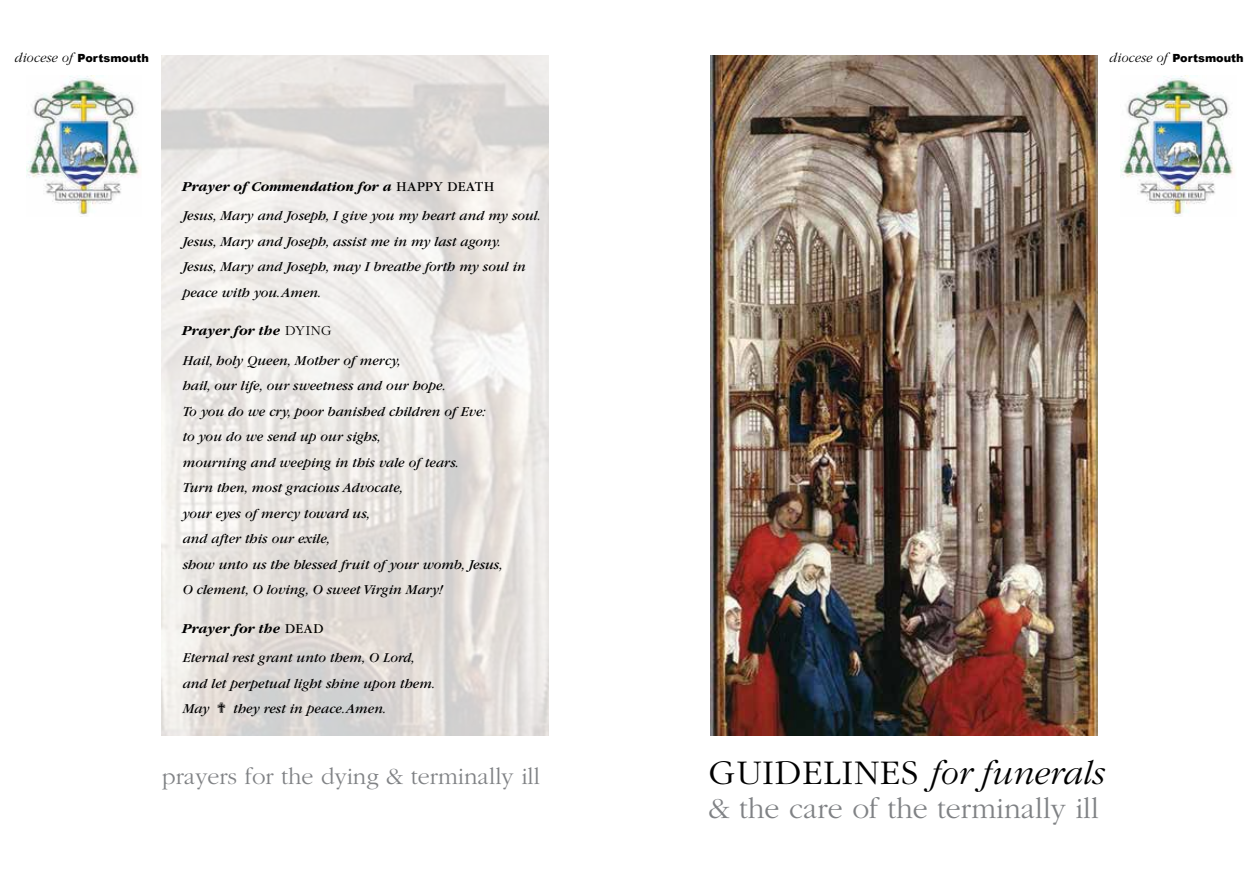
<style>
.page{position:relative;width:1259px;height:893px;background:#fff}
.page>*{position:absolute;margin:0;border:0;box-sizing:border-box;transform-origin:0 0}
.t1{font:italic 300 34.8px "Garamond";color:#000}
.t2{font:300 30px "Garamond";color:#808285}
.t3{font:300 24px "Garamond";color:#808285}
.t4{font:italic 14.25px/25.5px "Garamond";color:#000}
.t5{font:900 11.25px "Arial";color:#000}
.s1{font-family:"Garamond";font-weight:300;font-style:italic;font-size:13.8px}
.s2{font-weight:700}
.s3{font-style:normal}
.s4{font-weight:300;font-style:normal}
.s5{font-style:normal;font-size:36px}
</style>
<div class="page">
<img style="left:710px;top:55px;width:387px;height:681px">
<img style="left:162px;top:55px;width:387px;height:681px">
<img style="left:1121px;top:75px;width:113px;height:142px">
<img style="left:26px;top:75px;width:114px;height:142px">
<p class="t5" style="left:14px;top:52px;width:137px"><span class="s1">diocese of</span> Portsmouth</p>
<p class="t5" style="left:1108px;top:52px;width:137px"><span class="s1">diocese of</span> Portsmouth</p>
<p class="t4" style="left:183px;top:171px;width:360px;line-height:29.7px"><span class="s2">Prayer of Commendation for a</span> <span class="s3">HAPPY DEATH<br></span>Jesus, Mary and Joseph, I give you my heart and my soul.</p>
<p class="t4" style="left:183px;top:229px;width:345px">Jesus, Mary and Joseph, assist me in my last agony.<br>Jesus, Mary and Joseph, may I breathe forth my soul in peace with you. Amen.</p>
<p class="t4" style="left:183px;top:316px;width:219px;line-height:29.7px"><span class="s2">Prayer for the</span> <span class="s4">Dying<br></span>Hail, holy Queen, Mother of mercy,</p>
<p class="t4" style="left:183px;top:373px;width:321px">hail, our life, our sweetness and our hope.<br>To you do we cry, poor banished children of Eve:<br>to you do we send up our sighs,<br>mourning and weeping in this vale of tears.<br>Turn then, most gracious Advocate,<br>your eyes of mercy toward us,<br>and after this our exile,<br>show unto us the blessed fruit of your womb, Jesus, O clement, O loving, O sweet Virgin Mary!</p>
<p class="t4" style="left:183px;top:613px;width:233px;line-height:29.7px"><span class="s2">Prayer for the</span> <span class="s3">DEAD<br></span>Eternal rest grant unto them, O Lord,</p>
<p class="t4" style="left:183px;top:671px;width:254px">and let perpetual light shine upon them.<br>May ✟ they rest in peace. Amen.</p>
<h3 class="t3" style="left:162px;top:764px;width:380px">prayers for the dying &amp; terminally ill</h3>
<h1 class="t1" style="left:709px;top:755px;width:395px"><span class="s5">guidelines</span> for funerals</h1>
<h2 class="t2" style="left:709px;top:792px;width:391px">&amp; the care of the terminally ill</h2>
</div>
